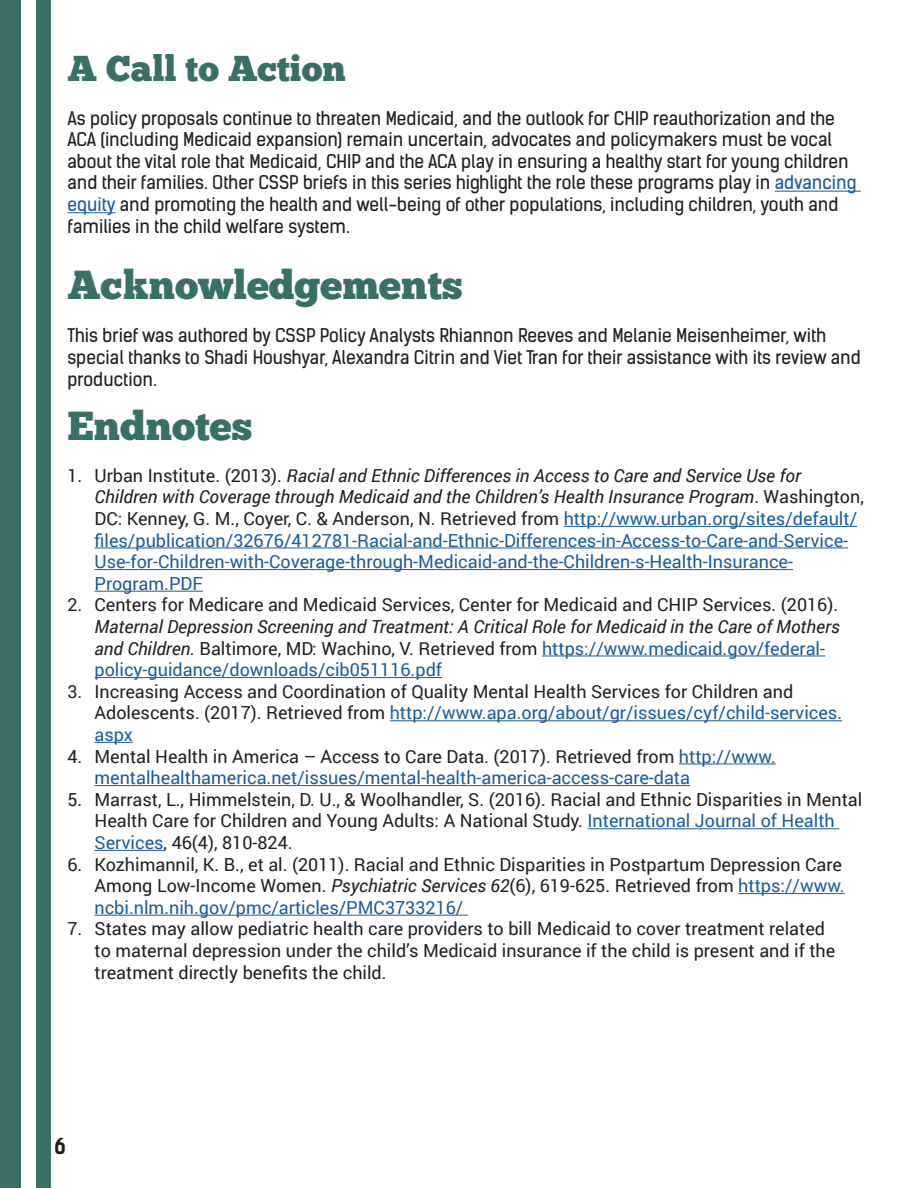
<style>
.page{position:relative;width:918px;height:1188px;background:#fff}
.page>*{position:absolute;margin:0;border:0;box-sizing:border-box;transform-origin:0 0}
.t1{font:40.5px "Chunk Five";color:#387067}
.t2{font:36px "Chunk Five";color:#387067}
.t3{font:700 21px "Kelson Sans";color:#231f20}
.t4{font:18px/21.6px "Roboto";color:#231f20}
.t5{font:18px/21.6px "Kelson Sans";color:#231f20}
.t6{font:18px/21.6px "Roboto";color:#175d9e}
.s1{color:#175d9e}
.s2{color:#231f20}
.s3{font-style:italic;color:#231f20}
.s4{font-style:italic}
</style>
<div class="page">
<hr style="left:775px;top:191px;width:86px;height:1px;background:#175d9e">
<hr style="left:68px;top:212px;width:47px;height:1px;background:#175d9e">
<hr style="left:564px;top:526px;width:293px;height:1px;background:#175d9e">
<hr style="left:94px;top:548px;width:754px;height:1px;background:#175d9e">
<hr style="left:94px;top:569px;width:699px;height:1px;background:#175d9e">
<hr style="left:94px;top:591px;width:109px;height:1px;background:#175d9e">
<hr style="left:542px;top:656px;width:283px;height:1px;background:#175d9e">
<hr style="left:94px;top:677px;width:348px;height:1px;background:#175d9e">
<hr style="left:390px;top:720px;width:452px;height:1px;background:#175d9e">
<hr style="left:94px;top:742px;width:39px;height:1px;background:#175d9e">
<hr style="left:679px;top:764px;width:97px;height:1px;background:#175d9e">
<hr style="left:94px;top:785px;width:596px;height:1px;background:#175d9e">
<hr style="left:587px;top:828px;width:252px;height:1px;background:#175d9e">
<hr style="left:94px;top:850px;width:70px;height:1px;background:#175d9e">
<hr style="left:738px;top:893px;width:107px;height:1px;background:#175d9e">
<hr style="left:94px;top:915px;width:374px;height:1px;background:#175d9e">
<div style="left:0;top:0;width:51px;height:1188px;background:#387067"></div>
<div style="left:21px;top:0;width:15px;height:1188px;background:#fff"></div>
<p class="t2" style="left:68px;top:52px;width:280px">A Call to Action</p>
<p class="t5" style="left:68px;top:107px;width:790px">As policy proposals continue to threaten Medicaid, and the outlook for CHIP reauthorization and the ACA (including Medicaid expansion) remain uncertain, advocates and policymakers must be vocal about the vital role that Medicaid, CHIP and the ACA play in ensuring a healthy start for young children and their families. Other CSSP briefs in this series highlight the role these programs play in <span class="s1">advancing equity</span> and promoting the health and well-being of other populations, including children, youth and families in the child welfare system.</p>
<p class="t1" style="left:68px;top:266px;width:397px">Acknowledgements</p>
<p class="t5" style="left:68px;top:325px;width:795px">This brief was authored by CSSP Policy Analysts Rhiannon Reeves and Melanie Meisenheimer, with special thanks to Shadi Houshyar, Alexandra Citrin and Viet Tran for their assistance with its review and production.</p>
<p class="t1" style="left:68px;top:407px;width:187px">Endnotes</p>
<p class="t6" style="left:94px;top:464px;width:771px;text-indent:-27px"><span class="s2">1. Urban Institute. (2013).</span> <span class="s3">Racial and Ethnic Differences in Access to Care and Service Use for Children with Coverage through Medicaid and the Children’s Health Insurance Program</span><span class="s2">. Washington, DC: Kenney, G. M., Coyer, C. &amp; Anderson, N. Retrieved from</span> http://www.urban.org/sites/default/ files/publication/32676/412781-Racial-and-Ethnic-Differences-in-Access-to-Care-and-Service-Use-for-Children-with-Coverage-through-Medicaid-and-the-Children-s-Health-Insurance-Program.PDF</p>
<p class="t4" style="left:94px;top:594px;width:747px;text-indent:-27px">2. Centers for Medicare and Medicaid Services, Center for Medicaid and CHIP Services. (2016).<br><span class="s4">Maternal Depression Screening and Treatment: A Critical Role for Medicaid in the Care of Mothers and Children.</span> Baltimore, MD: Wachino, V. Retrieved from <span class="s1">https://www.medicaid.gov/federal&shy;policy-guidance/downloads/cib051116.pdf</span></p>
<p class="t4" style="left:94px;top:680px;width:749px;text-indent:-27px">3. Increasing Access and Coordination of Quality Mental Health Services for Children and<br>Adolescents. (2017). Retrieved from <span class="s1">http://www.apa.org/about/gr/issues/cyf/child-services. aspx</span></p>
<p class="t6" style="left:94px;top:745px;width:683px;text-indent:-27px"><span class="s2">4. Mental Health in America – Access to Care Data. (2017). Retrieved from</span> http://www. mentalhealthamerica.net/issues/mental-health-america-access-care-data</p>
<p class="t4" style="left:94px;top:788px;width:769px;text-indent:-27px">5. Marrast, L., Himmelstein, D. U., &amp; Woolhandler, S. (2016). Racial and Ethnic Disparities in Mental<br>Health Care for Children and Young Adults: A National Study. <span class="s1">International Journal of Health<br>Services</span>, 46(4), 810-824.</p>
<p class="t4" style="left:94px;top:853px;width:752px;text-indent:-27px">6. Kozhimannil, K. B., et al. (2011). Racial and Ethnic Disparities in Postpartum Depression Care<br>Among Low-Income Women. <span class="s4">Psychiatric Services 62</span>(6), 619-625. Retrieved from <span class="s1">https://www. ncbi.nlm.nih.gov/pmc/articles/PMC3733216/</span></p>
<p class="t4" style="left:94px;top:918px;width:742px;text-indent:-27px">7. States may allow pediatric health care providers to bill Medicaid to cover treatment related to maternal depression under the child’s Medicaid insurance if the child is present and if the treatment directly benefits the child.</p>
<p class="t3" style="left:54px;top:1134px;width:13px">6</p>
</div>
